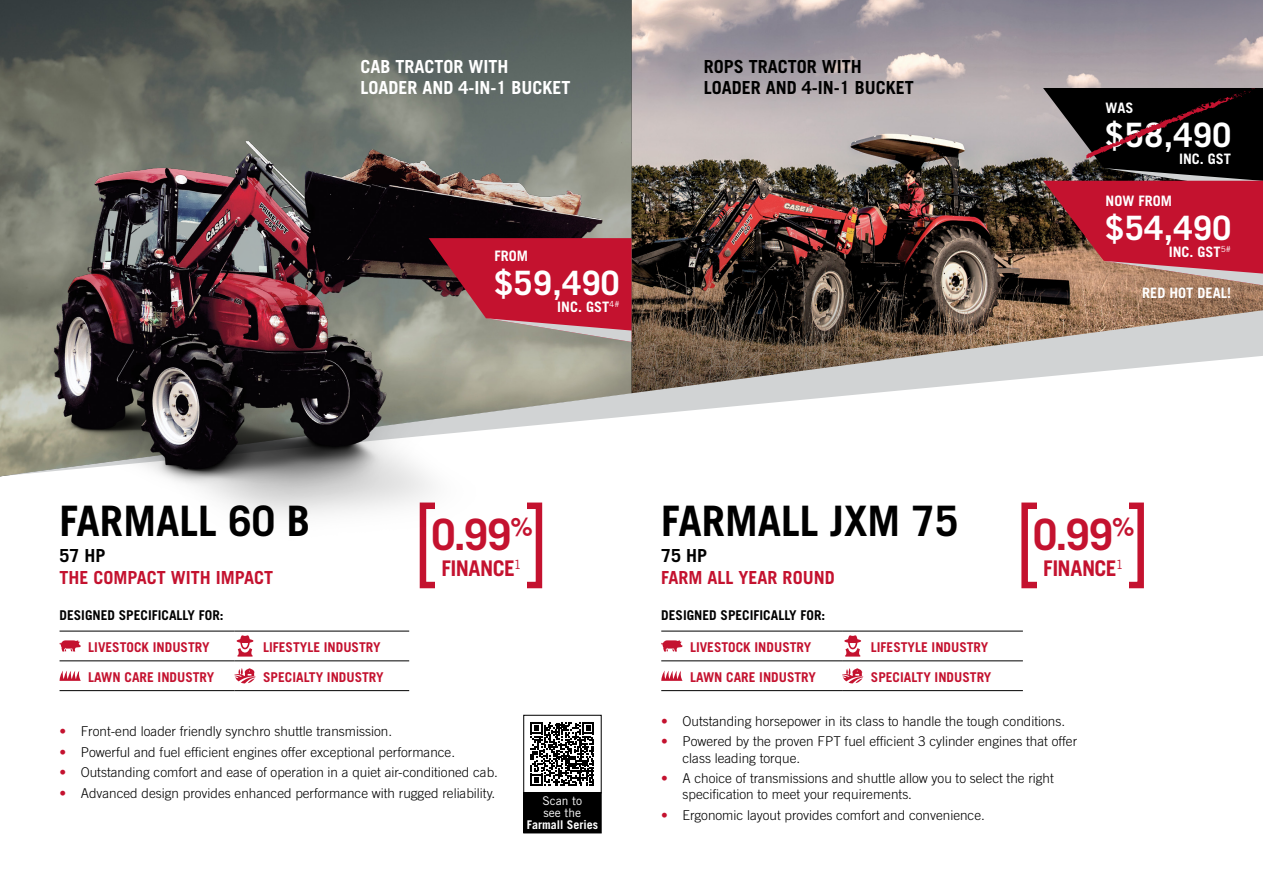
<style>
.page{position:relative;width:1263px;height:893px;background:#fff}
.page>*{position:absolute;margin:0;border:0;box-sizing:border-box;transform-origin:0 0}
.t1{font:700 43.2px "Trade Gothic LT Std";color:#c4122f}
.t2{font:700 42px "Trade Gothic LT Std";color:#000}
.t3{font:700 33.6px "Trade Gothic LT Std";letter-spacing:.02em;color:#fff}
.t4{font:700 21.6px "Trade Gothic LT Std";letter-spacing:-.025em;color:#c4122f}
.t5{font:700 18px/21.6px "Trade Gothic LT Std";color:#000}
.t6{font:700 18px "Trade Gothic LT Std";color:#c4122f}
.t7{font:700 18px/21.6px "Trade Gothic LT Std";color:#fff}
.t8{font:700 14.4px "Trade Gothic LT Std";color:#fff}
.t9{font:300 13.5px/16.2px "Trade Gothic LT Std";color:#000}
.t10{font:700 13.5px "Trade Gothic LT Std";color:#c4122f}
.t11{font:700 13.5px "Trade Gothic LT Std";color:#000}
.t12{font:700 12px "Trade Gothic LT Std";color:#fff}
.t13{font:12px/12px "Trade Gothic LT Std";color:#fff}
.s1{font-weight:700;color:#c4122f}
</style>
<div class="page">
<img style="left:631px;top:0;width:632px;height:310px">
<img style="left:0;top:0;width:631px;height:60px">
<svg style="left:755px;top:310px;width:508px;height:95px"></svg>
<div style="left:1021px;top:502px;width:123px;height:86px;border:6px solid #c4122f"></div>
<div style="left:1037px;top:495px;width:91px;height:102px;background:#fff"></div>
<img style="left:0;top:60px;width:755px;height:529px">
<svg style="left:429px;top:238px;width:202px;height:104px;background:#b43648"></svg>
<hr style="left:60px;top:631px;width:174px;height:1px;background:#000">
<hr style="left:234px;top:631px;width:175px;height:1px;background:#000">
<hr style="left:60px;top:660px;width:174px;height:1px;background:#000">
<hr style="left:234px;top:660px;width:175px;height:1px;background:#000">
<hr style="left:60px;top:690px;width:174px;height:1px;background:#000">
<hr style="left:234px;top:690px;width:175px;height:1px;background:#000">
<svg style="left:59px;top:640px;width:22px;height:12px"></svg>
<svg style="left:236px;top:635px;width:17px;height:22px"></svg>
<svg style="left:60px;top:671px;width:21px;height:10px"></svg>
<svg style="left:234px;top:668px;width:22px;height:15px"></svg>
<hr style="left:661px;top:631px;width:181px;height:1px;background:#000">
<hr style="left:842px;top:631px;width:181px;height:1px;background:#000">
<hr style="left:661px;top:660px;width:181px;height:1px;background:#000">
<hr style="left:842px;top:660px;width:181px;height:1px;background:#000">
<hr style="left:661px;top:690px;width:181px;height:1px;background:#000">
<hr style="left:842px;top:690px;width:181px;height:1px;background:#000">
<svg style="left:661px;top:640px;width:22px;height:12px"></svg>
<svg style="left:844px;top:635px;width:17px;height:22px"></svg>
<svg style="left:661px;top:671px;width:21px;height:10px"></svg>
<svg style="left:842px;top:668px;width:21px;height:15px"></svg>
<div style="left:420px;top:502px;width:122px;height:86px;border:6px solid #c4122f"></div>
<div style="left:435px;top:495px;width:92px;height:102px;background:#fff"></div>
<svg style="left:531px;top:722px;width:63px;height:64px"></svg>
<div style="left:523px;top:715px;width:79px;height:78px;border:1px solid #000"></div>
<div style="left:524px;top:793px;width:77px;height:40px;background:#000"></div>
<div style="left:523px;top:792px;width:79px;height:41px;border:1px solid #000"></div>
<svg style="left:1043px;top:88px;width:220px;height:197px;background:#70282f"></svg>
<h3 class="t7" style="left:360px;top:55px;width:212px">CAB TRACTOR WITH<br>LOADER AND 4-IN-1 BUCKET</h3>
<p class="t8" style="left:495px;top:247px;width:35px">FROM</p>
<h3 class="t3" style="left:495px;top:262px;width:127px">$59,490</h3>
<p class="t8" style="left:557px;top:298px;width:64px">INC. GST<sup>4#</sup></p>
<h3 class="t5" style="left:704px;top:55px;width:212px">ROPS TRACTOR WITH<br>LOADER AND 4-IN-1 BUCKET</h3>
<p class="t8" style="left:1106px;top:99px;width:29px">WAS</p>
<h3 class="t3" style="left:1106px;top:114px;width:127px">$58,490</h3>
<p class="t8" style="left:1179px;top:150px;width:54px">INC. GST</p>
<p class="t8" style="left:1106px;top:192px;width:68px">NOW FROM</p>
<h3 class="t3" style="left:1106px;top:207px;width:127px">$54,490</h3>
<p class="t8" style="left:1169px;top:243px;width:64px">INC. GST<sup>5#</sup></p>
<p class="t8" style="left:1142px;top:284px;width:90px">RED HOT DEAL!</p>
<h2 class="t2" style="left:60px;top:496px;width:252px">FARMALL 60 B</h2>
<h3 class="t5" style="left:60px;top:545px;width:48px">57 HP</h3>
<h3 class="t6" style="left:60px;top:566px;width:215px">THE COMPACT WITH IMPACT</h3>
<p class="t11" style="left:60px;top:607px;width:166px">DESIGNED SPECIFICALLY FOR:</p>
<p class="t10" style="left:88px;top:639px;width:123px">LIVESTOCK INDUSTRY</p>
<p class="t10" style="left:263px;top:639px;width:119px">LIFESTYLE INDUSTRY</p>
<p class="t10" style="left:88px;top:669px;width:128px">LAWN CARE INDUSTRY</p>
<p class="t10" style="left:263px;top:669px;width:122px">SPECIALTY INDUSTRY</p>
<h1 class="t1" style="left:431px;top:508px;width:103px">0.99<sup>%</sup></h1>
<h3 class="t4" style="left:441px;top:555px;width:82px">FINANCE<sup>1</sup></h3>
<p class="t9" style="left:60px;top:723px;width:334px"><span class="s1">•</span> Front-end loader friendly synchro shuttle transmission.</p>
<p class="t9" style="left:60px;top:744px;width:397px"><span class="s1">•</span> Powerful and fuel efficient engines offer exceptional performance.</p>
<p class="t9" style="left:60px;top:764px;width:440px"><span class="s1">•</span> Outstanding comfort and ease of operation in a quiet air-conditioned cab.</p>
<p class="t9" style="left:60px;top:785px;width:437px"><span class="s1">•</span> Advanced design provides enhanced performance with rugged reliability.</p>
<p class="t13" style="left:543px;top:795px;width:41px">Scan to see the</p>
<p class="t12" style="left:527px;top:817px;width:73px">Farmall Series</p>
<h2 class="t2" style="left:661px;top:496px;width:299px">FARMALL JXM 75</h2>
<h3 class="t5" style="left:661px;top:545px;width:48px">75 HP</h3>
<h3 class="t6" style="left:661px;top:566px;width:175px">FARM ALL YEAR ROUND</h3>
<p class="t11" style="left:661px;top:607px;width:166px">DESIGNED SPECIFICALLY FOR:</p>
<p class="t10" style="left:690px;top:639px;width:123px">LIVESTOCK INDUSTRY</p>
<p class="t10" style="left:871px;top:639px;width:119px">LIFESTYLE INDUSTRY</p>
<p class="t10" style="left:690px;top:669px;width:128px">LAWN CARE INDUSTRY</p>
<p class="t10" style="left:871px;top:669px;width:122px">SPECIALTY INDUSTRY</p>
<p class="t9" style="left:661px;top:713px;width:405px"><span class="s1">•</span> Outstanding horsepower in its class to handle the tough conditions.</p>
<p class="t9" style="left:682px;top:733px;width:396px;text-indent:-21px"><span class="s1">•</span> Powered by the proven FPT fuel efficient 3 cylinder engines that offer class leading torque.</p>
<p class="t9" style="left:682px;top:770px;width:373px;text-indent:-21px"><span class="s1">•</span> A choice of transmissions and shuttle allow you to select the right specification to meet your requirements.</p>
<p class="t9" style="left:661px;top:807px;width:325px"><span class="s1">•</span> Ergonomic layout provides comfort and convenience.</p>
<h1 class="t1" style="left:1033px;top:508px;width:103px">0.99<sup>%</sup></h1>
<h3 class="t4" style="left:1043px;top:555px;width:82px">FINANCE<sup>1</sup></h3>
</div>
